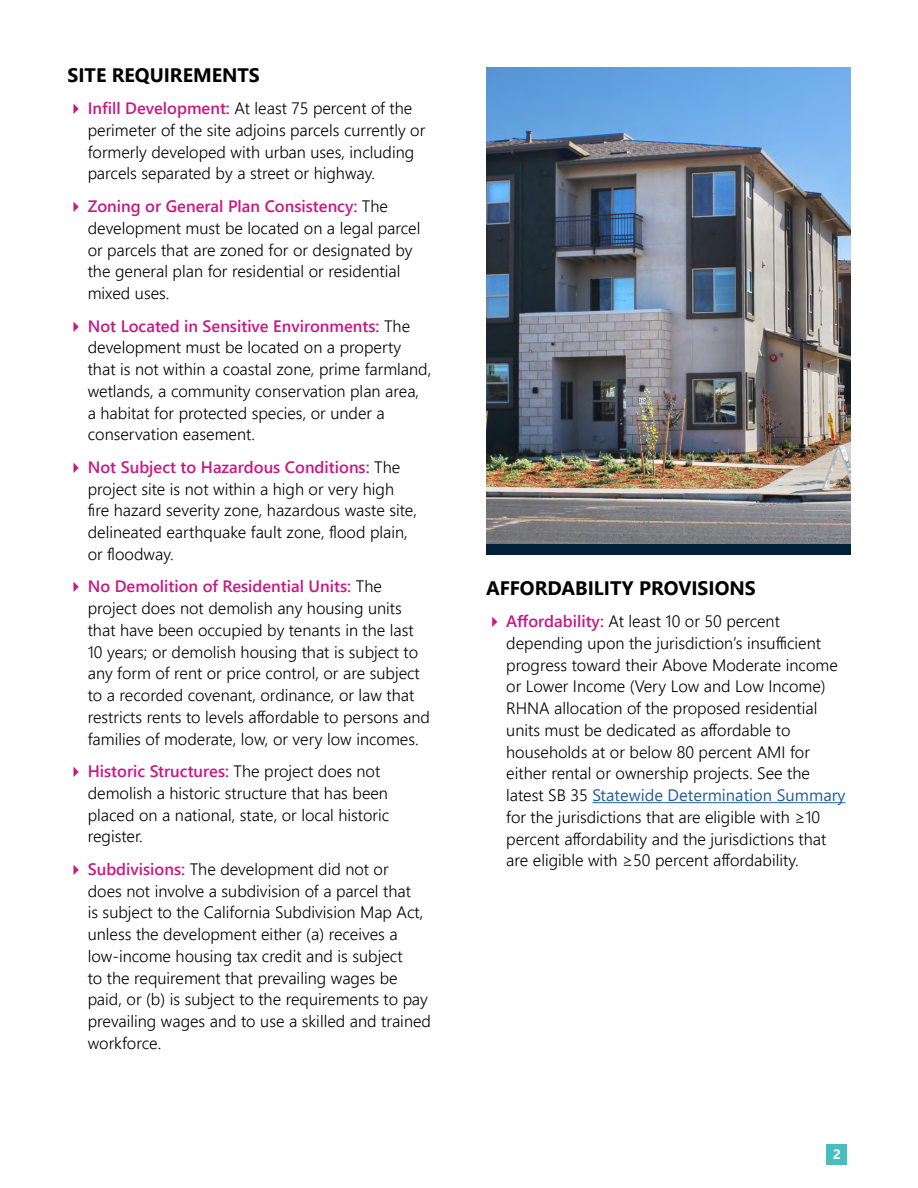
<style>
.page{position:relative;width:918px;height:1188px;background:#fff}
.page>*{position:absolute;margin:0;border:0;box-sizing:border-box;transform-origin:0 0}
.t1{font:700 19.5px "Segoe UI";color:#000}
.t2{font:300 16.5px/21.8px "Segoe UI";color:#000}
.t3{font:700 13.5px "Segoe UI";color:#fff}
.s1{font-weight:600;color:#c91783}
.s2{font-weight:400;color:#215e9e}
</style>
<div class="page">
<div style="left:827px;top:1144px;width:20px;height:20px;background:#49bec1"></div>
<hr style="left:592px;top:802px;width:253px;height:1px;background:#215e9e">
<img style="left:486px;top:68px;width:365px;height:482px">
<div style="left:486px;top:544px;width:364px;height:11px;background:#002037"></div>
<p class="t1" style="left:68px;top:56px;width:194px">SITE REQUIREMENTS</p>
<p class="t2" style="left:88px;top:96px;width:339px"><span class="s1">Infill Development:</span> At least 75 percent of the perimeter of the site adjoins parcels currently or formerly developed with urban uses, including parcels separated by a street or highway.</p>
<p class="t2" style="left:88px;top:194px;width:334px"><span class="s1">Zoning or General Plan Consistency:</span> The development must be located on a legal parcel or parcels that are zoned for or designated by the general plan for residential or residential mixed uses.</p>
<p class="t2" style="left:88px;top:313px;width:345px"><span class="s1">Not Located in Sensitive Environments:</span> The development must be located on a property that is not within a coastal zone, prime farmland, wetlands, a community conservation plan area, a habitat for protected species, or under a conservation easement.</p>
<p class="t2" style="left:88px;top:455px;width:331px"><span class="s1">Not Subject to Hazardous Conditions:</span> The project site is not within a high or very high fire hazard severity zone, hazardous waste site, delineated earthquake fault zone, flood plain, or floodway.</p>
<p class="t2" style="left:88px;top:574px;width:344px"><span class="s1">No Demolition of Residential Units:</span> The project does not demolish any housing units that have been occupied by tenants in the last 10 years; or demolish housing that is subject to any form of rent or price control, or are subject to a recorded covenant, ordinance, or law that restricts rents to levels affordable to persons and families of moderate, low, or very low incomes.</p>
<p class="t2" style="left:88px;top:759px;width:303px"><span class="s1">Historic Structures:</span> The project does not demolish a historic structure that has been placed on a national, state, or local historic register.</p>
<p class="t2" style="left:88px;top:857px;width:345px"><span class="s1">Subdivisions:</span> The development did not or<br>does not involve a subdivision of a parcel that<br>is subject to the California Subdivision Map Act, unless the development either (a) receives a low-income housing tax credit and is subject<br>to the requirement that prevailing wages be paid, or (b) is subject to the requirements to pay prevailing wages and to use a skilled and trained workforce.</p>
<p class="t1" style="left:486px;top:569px;width:271px">AFFORDABILITY PROVISIONS</p>
<p class="t2" style="left:506px;top:609px;width:341px"><span class="s1">Affordability:</span> At least 10 or 50 percent depending upon the jurisdiction’s insufficient progress toward their Above Moderate income or Lower Income (Very Low and Low Income)<br>RHNA allocation of the proposed residential units must be dedicated as affordable to households at or below 80 percent AMI for either rental or ownership projects. See the latest SB 35 <span class="s2">Statewide Determination Summary </span>for the jurisdictions that are eligible with ≥10 percent affordability and the jurisdictions that are eligible with ≥50 percent affordability.</p>
<p class="t3" style="left:833px;top:1142px;width:9px">2</p>
</div>
